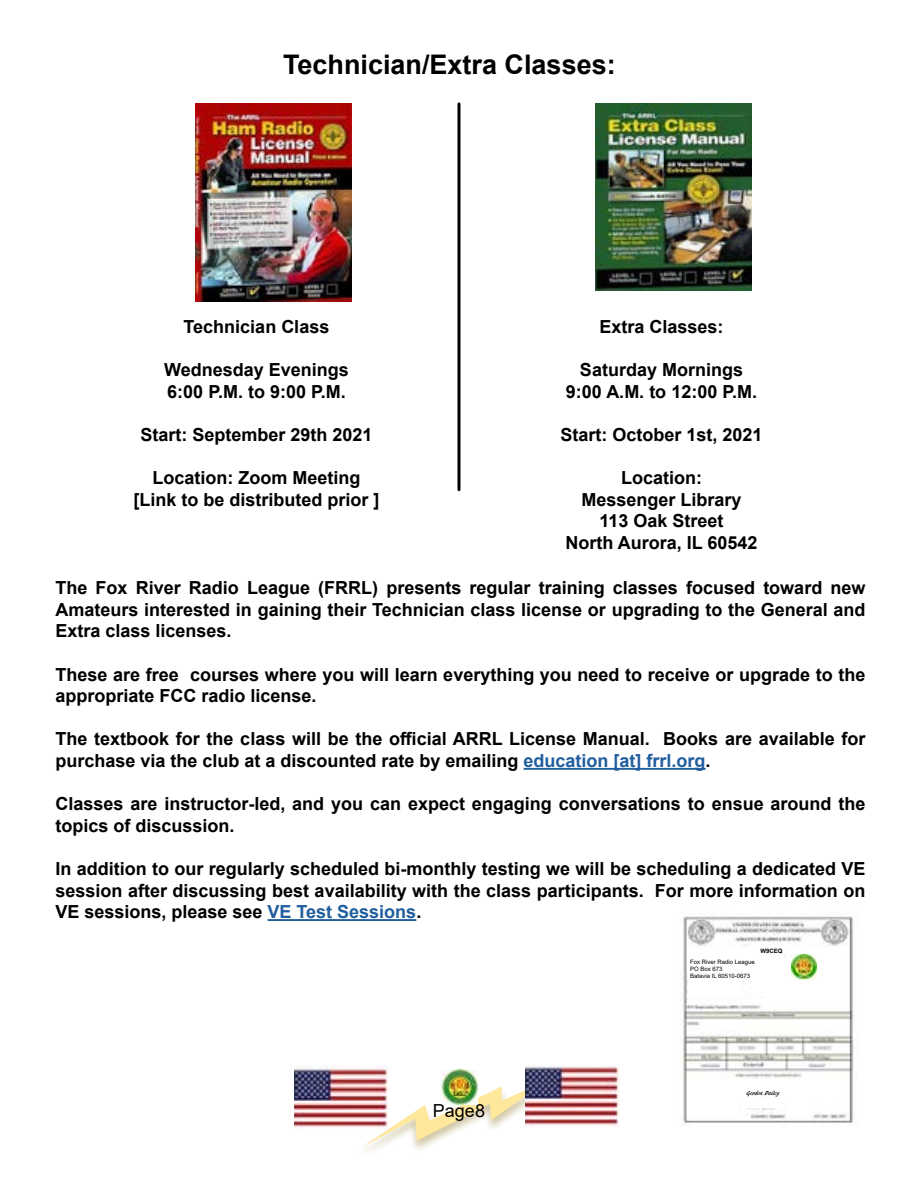
<style>
.page{position:relative;width:918px;height:1188px;background:#fff}
.page>*{position:absolute;margin:0;border:0;box-sizing:border-box;transform-origin:0 0}
.t1{font:700 27px "Arial";color:#000}
.t2{font:700 18px/21.6px "Arial";color:#000}
.t3{font:18px "Arial";color:#000}
.t4{font:6px/7.2px "Arial";color:#000}
.t5{font:6px "ARBLANCA";color:#000}
.t6{font:700 6px "Arial";color:#000}
.s1{color:#215e9e}
</style>
<div class="page">
<svg style="left:363px;top:1080px;width:162px;height:67px"></svg>
<img style="left:441px;top:1070px;width:36px;height:34px">
<img style="left:195px;top:104px;width:156px;height:198px">
<img style="left:595px;top:104px;width:157px;height:187px">
<hr style="left:524px;top:768px;width:182px;height:2px;background:#215e9e">
<hr style="left:268px;top:919px;width:148px;height:2px;background:#215e9e">
<img style="left:679px;top:916px;width:175px;height:211px">
<div style="left:749px;top:948px;width:35px;height:11px;background:#fff"></div>
<div style="left:688px;top:970px;width:54px;height:25px;background:#fff"></div>
<div style="left:742px;top:1098px;width:42px;height:11px;background:#fff"></div>
<hr style="left:458px;top:104px;width:2px;height:386px;background:#000">
<img style="left:792px;top:954px;width:25px;height:26px">
<img style="left:294px;top:1065px;width:95px;height:63px">
<img style="left:525px;top:1065px;width:94px;height:62px">
<h1 class="t1" style="left:283px;top:45px;width:334px">Technician/Extra Classes:</h1>
<p class="t2" style="left:184px;top:316px;width:147px">Technician Class</p>
<p class="t2" style="left:164px;top:359px;width:186px">Wednesday Evenings<br>6:00 P.M. to 9:00 P.M.</p>
<p class="t2" style="left:140px;top:424px;width:234px">Start: September 29th 2021</p>
<p class="t2" style="left:134px;top:467px;width:248px;text-align:center">Location: Zoom Meeting [Link to be distributed prior ]</p>
<p class="t2" style="left:599px;top:316px;width:126px">Extra Classes:</p>
<p class="t2" style="left:566px;top:359px;width:193px;text-align:center">Saturday Mornings<br>9:00 A.M. to 12:00 P.M.</p>
<p class="t2" style="left:560px;top:424px;width:204px">Start: October 1st, 2021</p>
<p class="t2" style="left:565px;top:467px;width:194px;text-align:center">Location:<br>Messenger Library<br>113 Oak Street<br>North Aurora, IL 60542</p>
<p class="t2" style="left:56px;top:577px;width:812px;text-align:justify">The Fox River Radio League (FRRL) presents regular training classes focused toward new Amateurs interested in gaining their Technician class license or upgrading to the General and Extra class licenses.</p>
<p class="t2" style="left:56px;top:664px;width:811px">These are free courses where you will learn everything you need to receive or upgrade to the appropriate FCC radio license.</p>
<p class="t2" style="left:56px;top:728px;width:811px">The textbook for the class will be the official ARRL License Manual. Books are available for purchase via the club at a discounted rate by emailing <span class="s1">education [at] frrl.org</span>.</p>
<p class="t2" style="left:55px;top:793px;width:812px">Classes are instructor-led, and you can expect engaging conversations to ensue around the topics of discussion.</p>
<p class="t2" style="left:55px;top:858px;width:812px;text-align:justify">In addition to our regularly scheduled bi-monthly testing we will be scheduling a dedicated VE session after discussing best availability with the class participants. For more information on VE sessions, please see <span class="s1">VE Test Sessions</span>.</p>
<p class="t6" style="left:761px;top:946px;width:24px">W9CEQ</p>
<p class="t4" style="left:690px;top:958px;width:66px">Fox River Radio League<br>PO Box 673<br>Batavia IL 60510-0673</p>
<p class="t3" style="left:433px;top:1098px;width:54px">Page8</p>
<p class="t5" style="left:747px;top:1090px;width:34px">Gordon Dailey</p>
</div>
